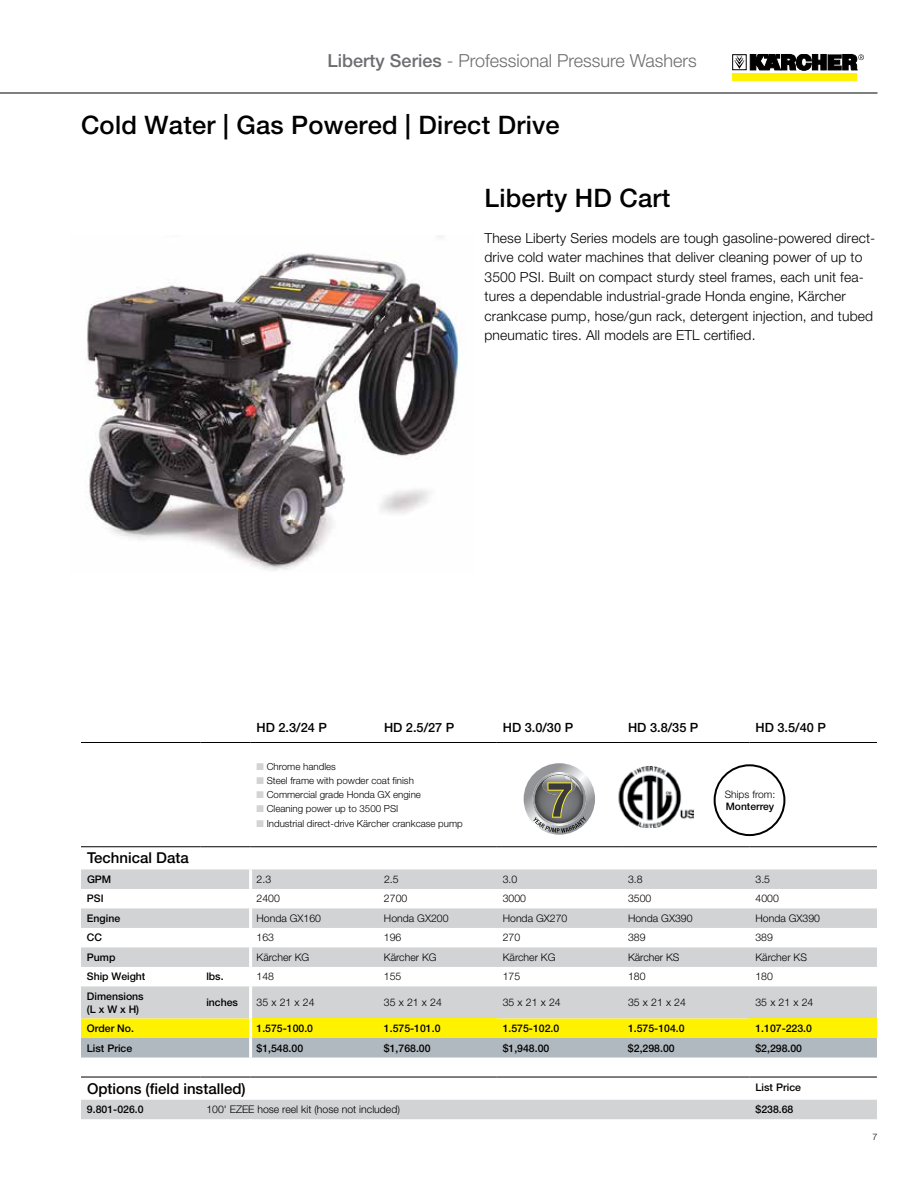
<style>
.page{position:relative;width:918px;height:1188px;background:#fff}
.page>*{position:absolute;margin:0;border:0;box-sizing:border-box;transform-origin:0 0}
.t1{font:500 25.5px "Helvetica Neue LT Pro";letter-spacing:.01em;color:#000}
.t2{font:300 18px "Helvetica Neue LT Pro";color:#6d6e71}
.t3{font:500 15px "Helvetica Neue LT Pro";color:#000}
.t4{font:300 13.8px/19.5px "Helvetica Neue LT Pro";letter-spacing:.01em;color:#000}
.t5{font:500 12.75px "Helvetica Neue LT Pro";color:#000}
.t6{font:300 10.5px "Helvetica Neue LT Pro";color:#000}
.t7{font:500 10.5px/12.6px "Helvetica Neue LT Pro";color:#000}
.t8{font:300 10.35px "Helvetica Neue LT Pro";color:#000}
.t9{font:500 10.35px "Helvetica Neue LT Pro";color:#000}
.t10{font:300 9.75px "Helvetica Neue LT Pro";color:#000}
.t11{font:300 9px "Helvetica Neue LT Pro";color:#000}
.s1{font-weight:500}
.s2{color:#d1d3d4}
</style>
<div class="page">
<div style="left:732px;top:54px;width:14px;height:16px;border:1px solid #000"></div>
<div style="left:732px;top:74px;width:125px;height:7px;background:#fff200"></div>
<svg style="left:734px;top:54px;width:130px;height:20px"></svg>
<hr style="left:0;top:93px;width:878px;height:1px;background:#000">
<svg style="left:81px;top:869px;width:796px;height:250px;fill:#d2d4d4"></svg>
<svg style="left:81px;top:1019px;width:796px;height:39px"></svg>
<hr style="left:249px;top:1058px;width:3px;height:19px;background:#fff">
<hr style="left:81px;top:742px;width:119px;height:1px;background:#000">
<hr style="left:200px;top:742px;width:51px;height:1px;background:#000">
<hr style="left:251px;top:742px;width:127px;height:1px;background:#000">
<hr style="left:378px;top:742px;width:119px;height:1px;background:#000">
<hr style="left:497px;top:742px;width:125px;height:1px;background:#000">
<hr style="left:622px;top:742px;width:128px;height:1px;background:#000">
<hr style="left:750px;top:742px;width:127px;height:1px;background:#000">
<hr style="left:81px;top:846px;width:119px;height:1px;background:#000">
<hr style="left:200px;top:846px;width:51px;height:1px;background:#000">
<hr style="left:251px;top:846px;width:127px;height:1px;background:#000">
<hr style="left:378px;top:846px;width:119px;height:1px;background:#000">
<hr style="left:497px;top:846px;width:125px;height:1px;background:#000">
<hr style="left:622px;top:846px;width:128px;height:1px;background:#000">
<hr style="left:750px;top:846px;width:127px;height:1px;background:#000">
<hr style="left:249px;top:869px;width:3px;height:20px;background:#fff">
<hr style="left:249px;top:889px;width:3px;height:19px;background:#fff">
<hr style="left:249px;top:928px;width:3px;height:19px;background:#fff">
<hr style="left:249px;top:947px;width:3px;height:20px;background:#fff">
<hr style="left:249px;top:967px;width:3px;height:19px;background:#fff">
<hr style="left:249px;top:986px;width:3px;height:33px;background:#fff">
<hr style="left:249px;top:1019px;width:3px;height:19px;background:#fff">
<hr style="left:249px;top:908px;width:3px;height:20px;background:#fff">
<hr style="left:249px;top:1038px;width:3px;height:20px;background:#fff">
<hr style="left:81px;top:1077px;width:119px;height:1px;background:#000">
<hr style="left:200px;top:1077px;width:51px;height:1px;background:#000">
<hr style="left:251px;top:1077px;width:127px;height:1px;background:#000">
<hr style="left:378px;top:1077px;width:119px;height:1px;background:#000">
<hr style="left:497px;top:1077px;width:125px;height:1px;background:#000">
<hr style="left:622px;top:1077px;width:128px;height:1px;background:#000">
<hr style="left:750px;top:1077px;width:127px;height:1px;background:#000">
<img style="left:86px;top:235px;width:376px;height:336px">
<svg style="left:524px;top:763px;width:71px;height:72px"></svg>
<div style="left:714px;top:764px;width:71px;height:72px;border:2px solid #000;border-radius:50%"></div>
<img style="left:618px;top:767px;width:76px;height:61px">
<div style="left:609px;top:806px;width:13px;height:18px;background:#fff;border-radius:50%"></div>
<h2 class="t2" style="left:328px;top:49px;width:371px"><span class="s1">Liberty Series</span> - Professional Pressure Washers</h2>
<h1 class="t1" style="left:81px;top:110px;width:480px">Cold Water | Gas Powered | Direct Drive</h1>
<h1 class="t1" style="left:485px;top:183px;width:187px">Liberty HD Cart</h1>
<p class="t4" style="left:485px;top:228px;width:392px">These Liberty Series models are tough gasoline-powered direct&shy;drive cold water machines that deliver cleaning power of up to 3500 PSI. Built on compact sturdy steel frames, each unit fea&shy;tures a dependable industrial-grade Honda engine, Kärcher crankcase pump, hose/gun rack, detergent injection, and tubed pneumatic tires. All models are ETL certified.</p>
<p class="t5" style="left:257px;top:720px;width:72px">HD 2.3/24 P</p>
<p class="t5" style="left:384px;top:720px;width:72px">HD 2.5/27 P</p>
<p class="t5" style="left:503px;top:720px;width:72px">HD 3.0/30 P</p>
<p class="t5" style="left:628px;top:720px;width:72px">HD 3.8/35 P</p>
<p class="t5" style="left:756px;top:720px;width:72px">HD 3.5/40 P</p>
<p class="t10" style="left:257px;top:760px;width:81px"><span class="s2">■</span> Chrome handles</p>
<p class="t10" style="left:257px;top:775px;width:159px"><span class="s2">■</span> Steel frame with powder coat finish</p>
<p class="t10" style="left:257px;top:789px;width:166px"><span class="s2">■</span> Commercial grade Honda GX engine</p>
<p class="t10" style="left:257px;top:803px;width:143px"><span class="s2">■</span> Cleaning power up to 3500 PSI</p>
<p class="t10" style="left:257px;top:817px;width:208px"><span class="s2">■</span> Industrial direct-drive Kärcher crankcase pump</p>
<p class="t8" style="left:725px;top:788px;width:52px">Ships from:</p>
<p class="t9" style="left:726px;top:800px;width:50px">Monterrey</p>
<p class="t3" style="left:87px;top:849px;width:103px">Technical Data</p>
<p class="t7" style="left:87px;top:873px;width:26px">GPM</p>
<p class="t6" style="left:257px;top:873px;width:16px">2.3</p>
<p class="t6" style="left:384px;top:873px;width:16px">2.5</p>
<p class="t6" style="left:503px;top:873px;width:16px">3.0</p>
<p class="t6" style="left:628px;top:873px;width:16px">3.8</p>
<p class="t6" style="left:756px;top:873px;width:16px">3.5</p>
<p class="t7" style="left:87px;top:892px;width:18px">PSI</p>
<p class="t6" style="left:257px;top:892px;width:25px">2400</p>
<p class="t6" style="left:384px;top:892px;width:25px">2700</p>
<p class="t6" style="left:503px;top:892px;width:25px">3000</p>
<p class="t6" style="left:628px;top:892px;width:25px">3500</p>
<p class="t6" style="left:756px;top:892px;width:25px">4000</p>
<p class="t7" style="left:87px;top:912px;width:35px">Engine</p>
<p class="t6" style="left:257px;top:912px;width:66px">Honda GX160</p>
<p class="t6" style="left:384px;top:912px;width:66px">Honda GX200</p>
<p class="t6" style="left:503px;top:912px;width:66px">Honda GX270</p>
<p class="t6" style="left:628px;top:912px;width:66px">Honda GX390</p>
<p class="t6" style="left:755px;top:912px;width:66px">Honda GX390</p>
<p class="t7" style="left:87px;top:931px;width:17px">CC</p>
<p class="t6" style="left:257px;top:931px;width:19px">163</p>
<p class="t6" style="left:384px;top:931px;width:19px">196</p>
<p class="t6" style="left:503px;top:931px;width:19px">270</p>
<p class="t6" style="left:628px;top:931px;width:19px">389</p>
<p class="t6" style="left:755px;top:931px;width:19px">389</p>
<p class="t7" style="left:87px;top:951px;width:30px">Pump</p>
<p class="t6" style="left:257px;top:951px;width:54px">Kärcher KG</p>
<p class="t6" style="left:384px;top:951px;width:54px">Kärcher KG</p>
<p class="t6" style="left:503px;top:951px;width:54px">Kärcher KG</p>
<p class="t6" style="left:628px;top:951px;width:53px">Kärcher KS</p>
<p class="t6" style="left:755px;top:951px;width:53px">Kärcher KS</p>
<p class="t7" style="left:87px;top:970px;width:60px">Ship Weight</p>
<p class="t7" style="left:206px;top:970px;width:19px">lbs.</p>
<p class="t6" style="left:257px;top:970px;width:19px">148</p>
<p class="t6" style="left:384px;top:970px;width:19px">155</p>
<p class="t6" style="left:503px;top:970px;width:19px">175</p>
<p class="t6" style="left:628px;top:970px;width:19px">180</p>
<p class="t6" style="left:755px;top:970px;width:19px">180</p>
<p class="t7" style="left:87px;top:990px;width:58px">Dimensions (L x W x H)</p>
<p class="t7" style="left:206px;top:996px;width:33px">inches</p>
<p class="t6" style="left:257px;top:996px;width:59px">35 x 21 x 24</p>
<p class="t6" style="left:384px;top:996px;width:59px">35 x 21 x 24</p>
<p class="t6" style="left:503px;top:996px;width:59px">35 x 21 x 24</p>
<p class="t6" style="left:628px;top:996px;width:59px">35 x 21 x 24</p>
<p class="t6" style="left:755px;top:996px;width:59px">35 x 21 x 24</p>
<p class="t7" style="left:87px;top:1022px;width:49px">Order No.</p>
<p class="t7" style="left:257px;top:1022px;width:58px">1.575-100.0</p>
<p class="t7" style="left:384px;top:1022px;width:58px">1.575-101.0</p>
<p class="t7" style="left:503px;top:1022px;width:58px">1.575-102.0</p>
<p class="t7" style="left:628px;top:1022px;width:58px">1.575-104.0</p>
<p class="t7" style="left:755px;top:1022px;width:58px">1.107-223.0</p>
<p class="t7" style="left:87px;top:1041px;width:47px">List Price</p>
<p class="t7" style="left:257px;top:1041px;width:48px">$1,548.00</p>
<p class="t7" style="left:384px;top:1041px;width:48px">$1,768.00</p>
<p class="t7" style="left:503px;top:1041px;width:48px">$1,948.00</p>
<p class="t7" style="left:628px;top:1041px;width:48px">$2,298.00</p>
<p class="t7" style="left:755px;top:1041px;width:48px">$2,298.00</p>
<p class="t3" style="left:87px;top:1079px;width:160px">Options (field installed)</p>
<p class="t7" style="left:756px;top:1080px;width:47px">List Price</p>
<p class="t7" style="left:87px;top:1103px;width:58px">9.801-026.0</p>
<p class="t6" style="left:206px;top:1103px;width:195px">100' EZEE hose reel kit (hose not included)</p>
<p class="t7" style="left:756px;top:1103px;width:39px">$238.68</p>
<p class="t11" style="left:872px;top:1132px;width:7px">7</p>
</div>
